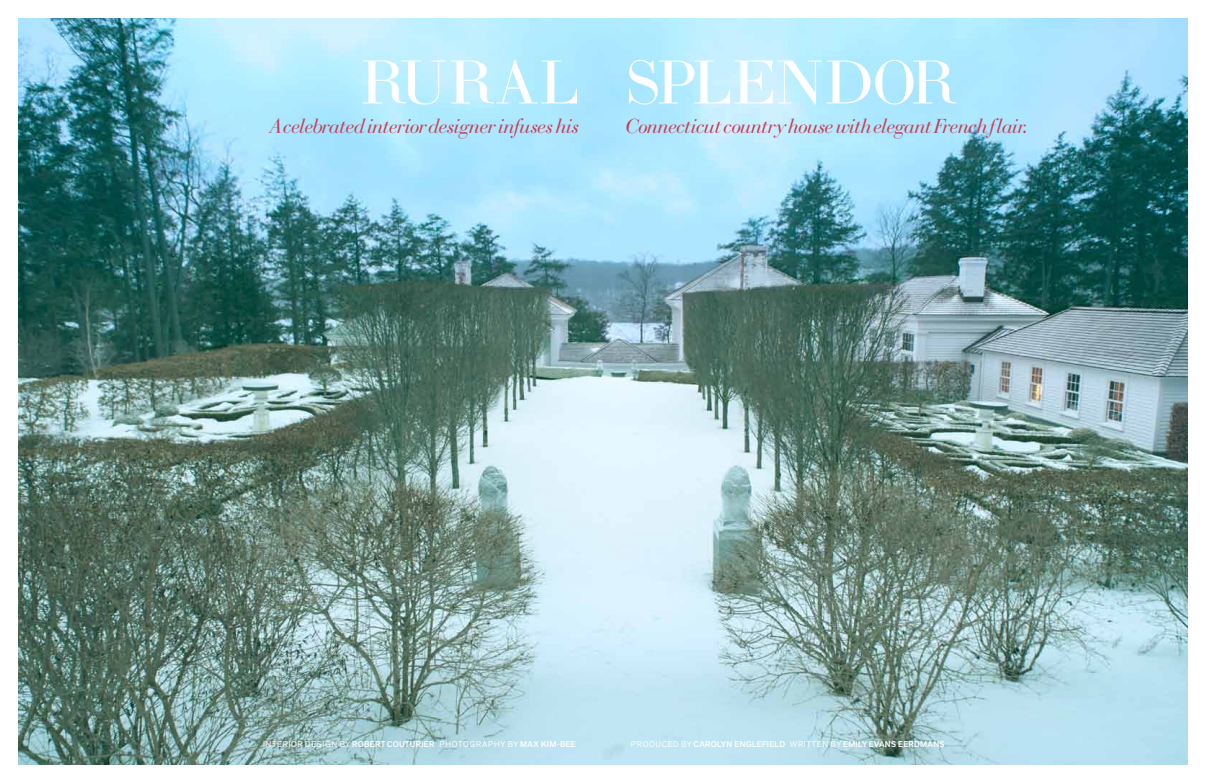
<style>
.page{position:relative;width:1206px;height:783px;background:#fff}
.page>*{position:absolute;margin:0;border:0;box-sizing:border-box;transform-origin:0 0}
.t1{font:61px "LTC Bodoni One Seven Five Pro";letter-spacing:-.025em;color:#fff}
.t2{font:italic 20px "Bauer Bodoni";letter-spacing:-.03em;color:#c93c52}
.t3{font:8.2px "Akzid Grtsk Next";letter-spacing:.075em;color:#fff}
.t4{font:500 8.2px "Akzid Grtsk Next";letter-spacing:.03em;color:#fff}
.s1{font-weight:500}
.s2{font-weight:400}
</style>
<div class="page">
<img style="left:18px;top:18px;width:1170px;height:747px">
<h1 class="t1" style="left:360px;top:43px;width:598px">RURAL SPLENDOR</h1>
<p class="t2" style="left:270px;top:114px;width:311px">A celebrated interior designer infuses his</p>
<p class="t2" style="left:625px;top:114px;width:405px">Connecticut country house with elegant French flair.</p>
<p class="t3" style="left:263px;top:739px;width:314px">INTERIOR DESIGN BY <span class="s1">ROBERT COUTURIER</span> PHOTOGRAPHY BY <span class="s1">MAX KIM-BEE</span></p>
<p class="t4" style="left:631px;top:739px;width:315px"><span class="s2">PRODUCED BY</span> CAROLYN ENGLEFIELD <span class="s2">WRITTEN BY</span> EMILY EVANS EERDMANS</p>
</div>
